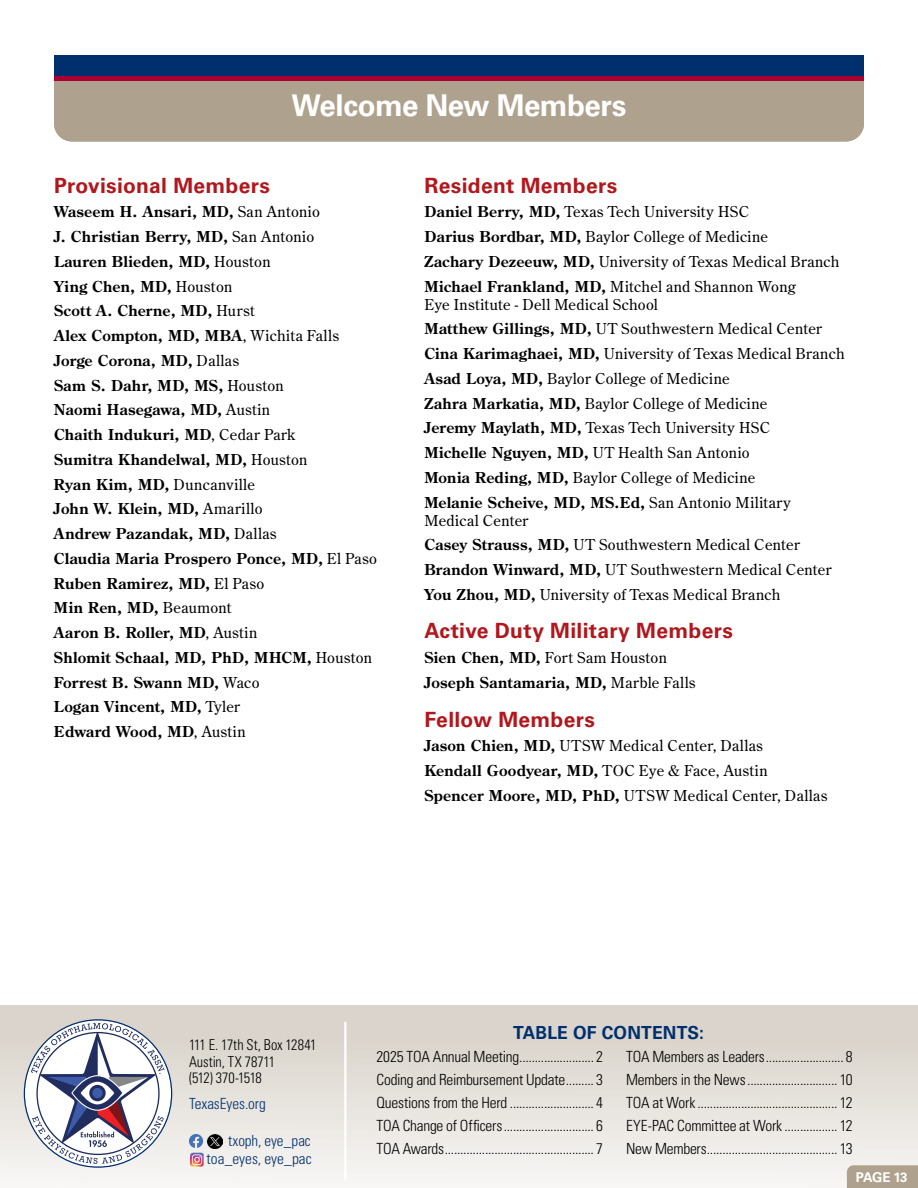
<style>
.page{position:relative;width:918px;height:1188px;background:#fff}
.page>*{position:absolute;margin:0;border:0;box-sizing:border-box;transform-origin:0 0}
.t1{font:700 30px "Univers LT Std";letter-spacing:-.015em;color:#fff}
.t2{font:700 21px "Univers LT Std";letter-spacing:.015em;color:#b1171c}
.t3{font:700 18px "Univers LT Std";letter-spacing:.01em;color:#002f6e}
.t4{font:300 condensed 15.3px "Univers LT Std";letter-spacing:-.015em;color:#000}
.t5{font:300 condensed 15.3px/18.3px "Univers LT Std";color:#002f6e;text-align:right}
.t6{font:15px/24.8px "Century Old Style Std";letter-spacing:.02em;color:#000}
.t7{font:700 15px/24.8px "Century Old Style Std";letter-spacing:.025em;color:#000}
.t8{font:300 condensed 15px/16.5px "Univers LT Std";letter-spacing:-.005em;color:#000;scale:.95 1}
.t9{font:700 13.5px "Univers LT Std";letter-spacing:-.04em;color:#fff}
.s1{font-weight:400}
.s2{font-weight:700}
</style>
<div class="page">
<div style="left:54px;top:69px;width:810px;height:13px;background:#a90034"></div>
<div style="left:54px;top:55px;width:810px;height:21px;background:#002f6e"></div>
<div style="left:0;top:1005px;width:918px;height:183px;background:linear-gradient(to bottom,#d5cfc5,#f7f6f4)"></div>
<div style="left:847px;top:1165px;width:71px;height:23px;background:#aea18d"></div>
<svg style="left:25px;top:1020px;width:146px;height:147px"></svg>
<hr style="left:344px;top:1022px;width:2px;height:158px;background:#fff">
<img style="left:208px;top:1134px;width:14px;height:15px">
<svg style="left:189px;top:1134px;width:15px;height:33px"></svg>
<div style="left:54px;top:81px;width:810px;height:60px;background:#aea18d"></div>
<h1 class="t1" style="left:292px;top:88px;width:336px">Welcome New Members</h1>
<h2 class="t2" style="left:54px;top:173px;width:218px">Provisional Members</h2>
<p class="t7" style="left:54px;top:199px;width:325px">Waseem H. Ansari, MD, <span class="s1">San Antonio<br></span>J. Christian Berry, MD, <span class="s1">San Antonio<br></span>Lauren Blieden, MD, <span class="s1">Houston<br></span>Ying Chen, MD, <span class="s1">Houston<br></span>Scott A. Cherne, MD, <span class="s1">Hurst<br></span>Alex Compton, MD, MBA<span class="s1">, Wichita Falls<br></span>Jorge Corona, MD, <span class="s1">Dallas<br></span>Sam S. Dahr, MD, MS, <span class="s1">Houston<br></span>Naomi Hasegawa, MD, <span class="s1">Austin<br></span>Chaith Indukuri, MD<span class="s1">, Cedar Park<br></span>Sumitra Khandelwal, MD, <span class="s1">Houston<br></span>Ryan Kim, MD, <span class="s1">Duncanville<br></span>John W. Klein, MD, <span class="s1">Amarillo<br></span>Andrew Pazandak, MD, <span class="s1">Dallas<br></span>Claudia Maria Prospero Ponce, MD, <span class="s1">El Paso<br></span>Ruben Ramirez, MD, <span class="s1">El Paso<br></span>Min Ren, MD, <span class="s1">Beaumont<br></span>Aaron B. Roller, MD<span class="s1">, Austin<br></span>Shlomit Schaal, MD, PhD, MHCM, <span class="s1">Houston<br></span>Forrest B. Swann MD, <span class="s1">Waco<br></span>Logan Vincent, MD, <span class="s1">Tyler<br></span>Edward Wood, MD<span class="s1">, Austin</span></p>
<h2 class="t2" style="left:424px;top:173px;width:194px">Resident Members</h2>
<p class="t6" style="left:424px;top:199px;width:417px"><span class="s2">Daniel Berry, MD,</span> Texas Tech University HSC<br><span class="s2">Darius Bordbar, MD,</span> Baylor College of Medicine<br><span class="s2">Zachary Dezeeuw, MD,</span> University of Texas Medical Branch <span class="s2">Michael Frankland, MD,</span> Mitchel and Shannon Wong</p>
<p class="t6" style="left:424px;top:291px;width:422px">Eye Institute - Dell Medical School<br><span class="s2">Matthew Gillings, MD,</span> UT Southwestern Medical Center <span class="s2">Cina Karimaghaei, MD,</span> University of Texas Medical Branch <span class="s2">Asad Loya, MD,</span> Baylor College of Medicine<br><span class="s2">Zahra Markatia, MD,</span> Baylor College of Medicine<br><span class="s2">Jeremy Maylath, MD,</span> Texas Tech University HSC<br><span class="s2">Michelle Nguyen, MD,</span> UT Health San Antonio<br><span class="s2">Monia Reding, MD,</span> Baylor College of Medicine<br><span class="s2">Melanie Scheive, MD, MS.Ed,</span> San Antonio Military</p>
<p class="t6" style="left:424px;top:507px;width:409px">Medical Center<br><span class="s2">Casey Strauss, MD,</span> UT Southwestern Medical Center <span class="s2">Brandon Winward, MD,</span> UT Southwestern Medical Center <span class="s2">You Zhou, MD,</span> University of Texas Medical Branch</p>
<h2 class="t2" style="left:424px;top:619px;width:310px">Active Duty Military Members</h2>
<p class="t7" style="left:424px;top:645px;width:273px">Sien Chen, MD, <span class="s1">Fort Sam Houston<br></span>Joseph Santamaria, MD, <span class="s1">Marble Falls</span></p>
<h2 class="t2" style="left:424px;top:707px;width:172px">Fellow Members</h2>
<p class="t6" style="left:424px;top:733px;width:404px"><span class="s2">Jason Chien, MD,</span> UTSW Medical Center, Dallas<br><span class="s2">Kendall Goodyear, MD,</span> TOC Eye &amp; Face, Austin<br><span class="s2">Spencer Moore, MD, PhD,</span> UTSW Medical Center, Dallas</p>
<p class="t8" style="left:189px;top:1037px;width:136px">111 E. 17th St, Box 12841<br>Austin, TX 78711<br>(512) 370-1518</p>
<p class="t5" style="left:189px;top:1095px;width:78px">TexasEyes.org</p>
<p class="t5" style="left:207px;top:1131px;width:107px">txoph, eye_pac toa_eyes, eye_pac</p>
<p class="t3" style="left:513px;top:1022px;width:192px">TABLE OF CONTENTS:</p>
<p class="t4" style="left:376px;top:1048px;width:228px">2025 TOA Annual Meeting........................ 2</p>
<p class="t4" style="left:626px;top:1048px;width:228px">TOA Members as Leaders......................... 8</p>
<p class="t4" style="left:376px;top:1093px;width:228px">Questions from the Herd ........................... 4</p>
<p class="t4" style="left:626px;top:1093px;width:228px">TOA at Work ............................................. 12</p>
<p class="t4" style="left:376px;top:1071px;width:228px">Coding and Reimbursement Update......... 3</p>
<p class="t4" style="left:626px;top:1071px;width:228px">Members in the News............................. 10</p>
<p class="t4" style="left:376px;top:1116px;width:228px">TOA Change of Officers............................. 6</p>
<p class="t4" style="left:626px;top:1116px;width:228px">EYE-PAC Committee at Work ................. 12</p>
<p class="t4" style="left:376px;top:1139px;width:228px">TOA Awards................................................ 7</p>
<p class="t4" style="left:626px;top:1139px;width:228px">New Members.......................................... 13</p>
<p class="t9" style="left:856px;top:1169px;width:53px">PAGE 13</p>
</div>
